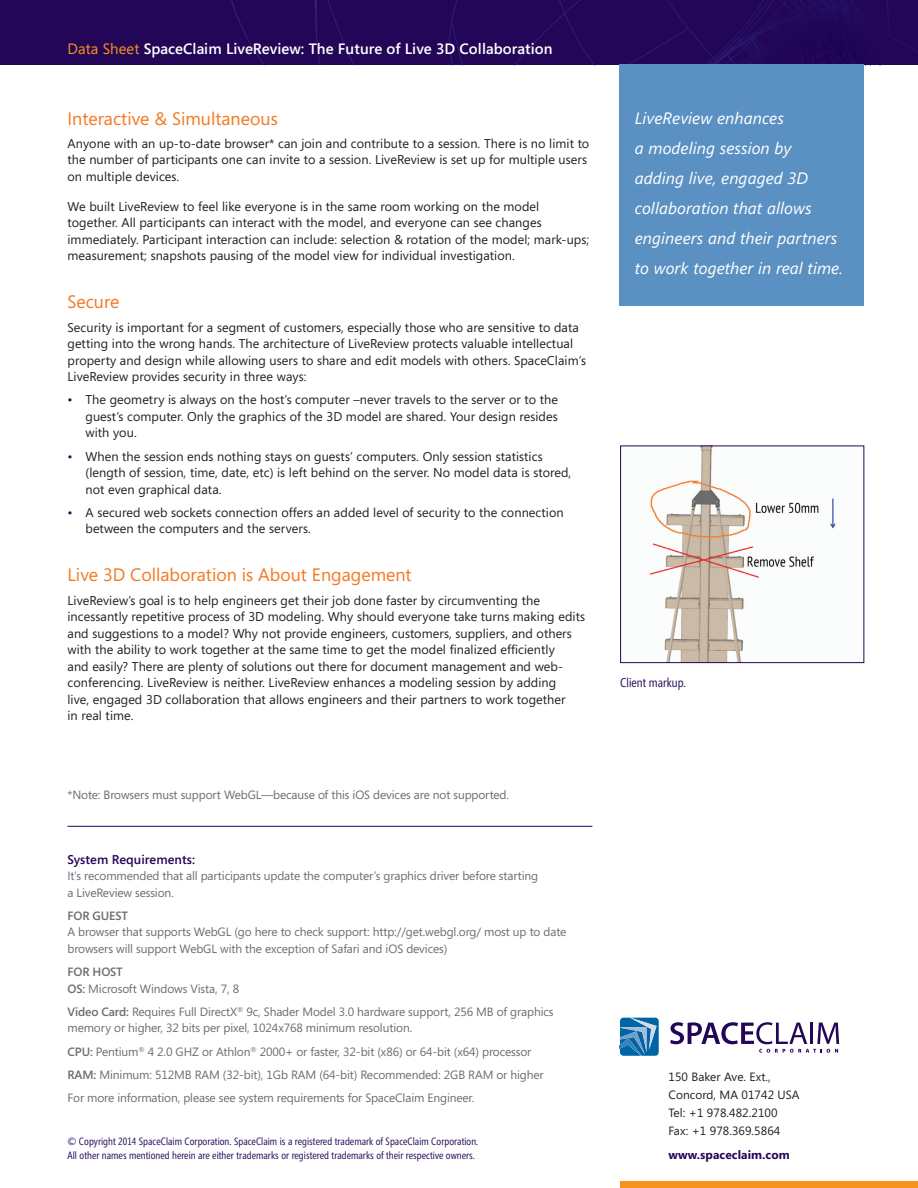
<style>
.page{position:relative;width:918px;height:1188px;background:#fff}
.page>*{position:absolute;margin:0;border:0;box-sizing:border-box;transform-origin:0 0}
.Body_Copy{font:18px "Segoe";color:#f47921}
.Body_Headers{font:18px "Segoe";color:#f47921}
.Sidebar_Copy{font:italic 16.5px/30px "Segoe";letter-spacing:.005em;color:#fff}
.t1{font:600 15px "Segoe";letter-spacing:.005em;color:#fff}
.Body_Copy-2{font:12.75px/16.5px "Segoe";letter-spacing:.005em;color:#231f20}
.Body_Copy-3{font:600 12.75px "Segoe";letter-spacing:.005em;color:#230658}
.Figure___Chart_Text{font:12.75px "Segoe Condensed";color:#230658}
.Body_Copy-4{font:12px/16.5px "Segoe";letter-spacing:-.01em;color:#6c6d70}
.t2{font:12px/18px "Segoe";letter-spacing:.005em;color:#231f20}
.t3{font:700 12px "Segoe";letter-spacing:.005em;color:#230658}
.t4{font:10.5px/13.5px "Segoe Condensed";letter-spacing:.005em;color:#230658}
.s1{font-weight:400;color:#f7931d}
.s2{color:#230658}
.s3{font-weight:600}
</style>
<div class="page">
<div style="left:620px;top:1181px;width:298px;height:7px;background:#f7931d"></div>
<div style="left:0;top:0;width:918px;height:65px;background:#230658"></div>
<svg style="left:630px;top:0;width:288px;height:66px"></svg>
<svg style="left:514px;top:0;width:82px;height:66px"></svg>
<svg style="left:449px;top:0;width:14px;height:66px"></svg>
<svg style="left:315px;top:0;width:40px;height:66px"></svg>
<svg style="left:231px;top:0;width:34px;height:66px"></svg>
<svg style="left:670px;top:1022px;width:169px;height:31px"></svg>
<svg style="left:620px;top:1018px;width:39px;height:38px"></svg>
<div style="left:620px;top:64px;width:244px;height:242px;background:#5a90c2"></div>
<hr style="left:68px;top:826px;width:524px;height:1px;background:#230658">
<img style="left:649px;top:448px;width:187px;height:213px">
<div style="left:620px;top:446px;width:244px;height:217px;border:1px solid #230658"></div>
<p class="t1" style="left:68px;top:40px;width:487px"><span class="s1">Data Sheet</span> SpaceClaim LiveReview: The Future of Live 3D Collaboration</p>
<p class="Body_Copy" style="left:68px;top:106px;width:212px">Interactive &amp; Simultaneous</p>
<p class="Body_Copy-2" style="left:68px;top:135px;width:523px">Anyone with an up-to-date browser* can join and contribute to a session. There is no limit to the number of participants one can invite to a session. LiveReview is set up for multiple users on multiple devices.</p>
<p class="Body_Copy-2" style="left:68px;top:198px;width:523px">We built LiveReview to feel like everyone is in the same room working on the model together. All participants can interact with the model, and everyone can see changes immediately. Participant interaction can include: selection &amp; rotation of the model; mark-ups; measurement; snapshots pausing of the model view for individual investigation.</p>
<p class="Body_Headers" style="left:68px;top:290px;width:53px">Secure</p>
<p class="Body_Copy-2" style="left:68px;top:319px;width:520px">Security is important for a segment of customers, especially those who are sensitive to data getting into the wrong hands. The architecture of LiveReview protects valuable intellectual property and design while allowing users to share and edit models with others. SpaceClaim’s LiveReview provides security in three ways:</p>
<p class="Body_Copy-2" style="left:86px;top:391px;width:474px;text-align:justify;text-indent:-18px"><span class="s2">•</span> The geometry is always on the host’s computer –never travels to the server or to the guest’s computer. Only the graphics of the 3D model are shared. Your design resides with you.</p>
<p class="Body_Copy-2" style="left:86px;top:448px;width:487px;text-indent:-18px"><span class="s2">•</span> When the session ends nothing stays on guests’ computers. Only session statistics (length of session, time, date, etc) is left behind on the server. No model data is stored, not even graphical data.</p>
<p class="Body_Copy-2" style="left:86px;top:504px;width:480px;text-indent:-18px"><span class="s2">•</span> A secured web sockets connection offers an added level of security to the connection between the computers and the servers.</p>
<p class="Body_Copy" style="left:68px;top:563px;width:346px">Live 3D Collaboration is About Engagement</p>
<p class="Body_Copy-2" style="left:68px;top:592px;width:519px">LiveReview’s goal is to help engineers get their job done faster by circumventing the incessantly repetitive process of 3D modeling. Why should everyone take turns making edits and suggestions to a model? Why not provide engineers, customers, suppliers, and others with the ability to work together at the same time to get the model finalized efficiently<br>and easily? There are plenty of solutions out there for document management and web&shy;conferencing. LiveReview is neither. LiveReview enhances a modeling session by adding<br>live, engaged 3D collaboration that allows engineers and their partners to work together<br>in real time.</p>
<p class="Body_Copy-4" style="left:68px;top:786px;width:443px">*Note: Browsers must support WebGL—because of this iOS devices are not supported.</p>
<p class="Body_Copy-3" style="left:68px;top:852px;width:129px">System Requirements:</p>
<p class="Body_Copy-4" style="left:68px;top:867px;width:472px">It’s recommended that all participants update the computer’s graphics driver before starting a LiveReview session.</p>
<p class="Body_Copy-4" style="left:68px;top:907px;width:500px"><span class="s3">FOR GUEST<br></span>A browser that supports WebGL (go here to check support: http://get.webgl.org/ most up to date browsers will support WebGL with the exception of Safari and iOS devices)</p>
<p class="Body_Copy-4" style="left:68px;top:963px;width:173px"><span class="s3">FOR HOST<br>OS:</span> Microsoft Windows Vista, 7, 8</p>
<p class="Body_Copy-4" style="left:68px;top:1003px;width:488px"><span class="s3">Video Card:</span> Requires Full DirectX<sup>®</sup> 9c, Shader Model 3.0 hardware support, 256 MB of graphics memory or higher, 32 bits per pixel, 1024x768 minimum resolution.</p>
<p class="Body_Copy-4" style="left:68px;top:1043px;width:465px"><span class="s3">CPU:</span> Pentium<sup>®</sup> 4 2.0 GHZ or Athlon<sup>®</sup> 2000+ or faster, 32-bit (x86) or 64-bit (x64) processor</p>
<p class="Body_Copy-4" style="left:68px;top:1066px;width:478px"><span class="s3">RAM:</span> Minimum: 512MB RAM (32-bit), 1Gb RAM (64-bit) Recommended: 2GB RAM or higher</p>
<p class="Body_Copy-4" style="left:68px;top:1089px;width:408px">For more information, please see system requirements for SpaceClaim Engineer.</p>
<p class="t4" style="left:68px;top:1135px;width:412px">© Copyright 2014 SpaceClaim Corporation. SpaceClaim is a registered trademark of SpaceClaim Corporation.<br>All other names mentioned herein are either trademarks or registered trademarks of their respective owners.</p>
<p class="Sidebar_Copy" style="left:635px;top:102px;width:210px">LiveReview enhances<br>a modeling session by adding live, engaged 3D collaboration that allows engineers and their partners to work together in real time.</p>
<p class="Figure___Chart_Text" style="left:620px;top:675px;width:67px">Client markup.</p>
<p class="t2" style="left:669px;top:1067px;width:133px">150 Baker Ave. Ext.,<br>Concord, MA 01742 USA<br>Tel: +1 978.482.2100<br>Fax: +1 978.369.5864</p>
<p class="t3" style="left:669px;top:1146px;width:123px">www.spaceclaim.com</p>
</div>
